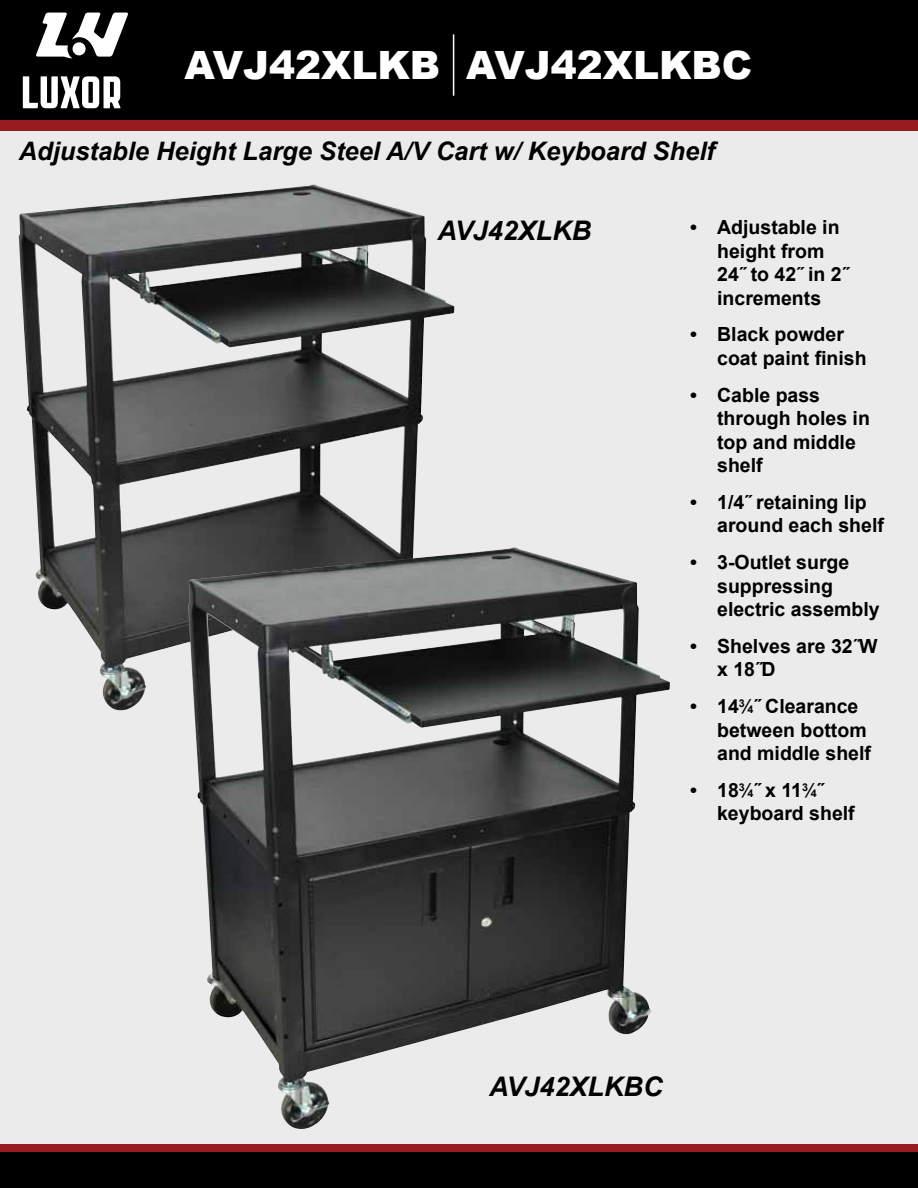
<style>
.page{position:relative;width:918px;height:1188px;background:#fff}
.page>*{position:absolute;margin:0;border:0;box-sizing:border-box;transform-origin:0 0}
.t1{font:900 39px "Arial";color:#fff}
.t2{font:italic 700 27px "Arial";color:#000}
.t3{font:italic 700 25.5px "Arial";color:#000}
.t4{font:700 19.5px/23.4px "Arial";color:#000}
.s1{font-size:10.8px}
</style>
<div class="page">
<div style="left:0;top:131px;width:918px;height:1013px;background:#ebebec"></div>
<div style="left:0;top:1145px;width:918px;height:7px;background:#981b1e"></div>
<div style="left:0;top:1152px;width:918px;height:36px;background:#000"></div>
<div style="left:0;top:120px;width:918px;height:11px;background:#981b1e"></div>
<div style="left:0;top:0;width:918px;height:120px;background:#000"></div>
<svg style="left:36px;top:13px;width:92px;height:45px"></svg>
<div style="left:73px;top:42px;width:13px;height:13px;background:#fff;border-radius:50%"></div>
<svg style="left:23px;top:76px;width:98px;height:32px"></svg>
<img style="left:19px;top:184px;width:435px;height:526px">
<img style="left:188px;top:548px;width:482px;height:581px">
<hr style="left:453px;top:34px;width:1px;height:62px;background:#fff">
<h1 class="t1" style="left:184px;top:37px;width:569px">AVJ42XLKB AVJ42XLKBC</h1>
<h3 class="t3" style="left:19px;top:135px;width:698px">Adjustable Height Large Steel A/V Cart w/ Keyboard Shelf</h3>
<h2 class="t2" style="left:437px;top:213px;width:156px">AVJ42XLKB</h2>
<p class="t4" style="left:717px;top:217px;width:133px;text-indent:-27px">• Adjustable in height from<br>24˝ to 42˝ in 2˝ increments</p>
<p class="t4" style="left:717px;top:324px;width:151px;text-indent:-27px">• Black powder coat paint finish</p>
<p class="t4" style="left:717px;top:384px;width:154px;text-indent:-27px">• Cable pass through holes in top and middle shelf</p>
<p class="t4" style="left:717px;top:491px;width:168px;text-indent:-27px">• 1/4˝ retaining lip around each shelf</p>
<p class="t4" style="left:717px;top:551px;width:164px;text-indent:-27px">• 3-Outlet surge suppressing electric assembly</p>
<p class="t4" style="left:717px;top:635px;width:162px;text-indent:-27px">• Shelves are 32˝W x 18˝D</p>
<p class="t4" style="left:717px;top:695px;width:155px;text-indent:-27px">• 14<sup>3</sup>⁄<span class="s1">4</span>˝ Clearance between bottom and middle shelf</p>
<p class="t4" style="left:717px;top:779px;width:139px;text-indent:-27px">• 18<sup>3</sup>⁄<span class="s1">4</span>˝ x 11<sup>3</sup>⁄<span class="s1">4</span>˝ keyboard shelf</p>
<h2 class="t2" style="left:489px;top:1069px;width:175px">AVJ42XLKBC</h2>
</div>
